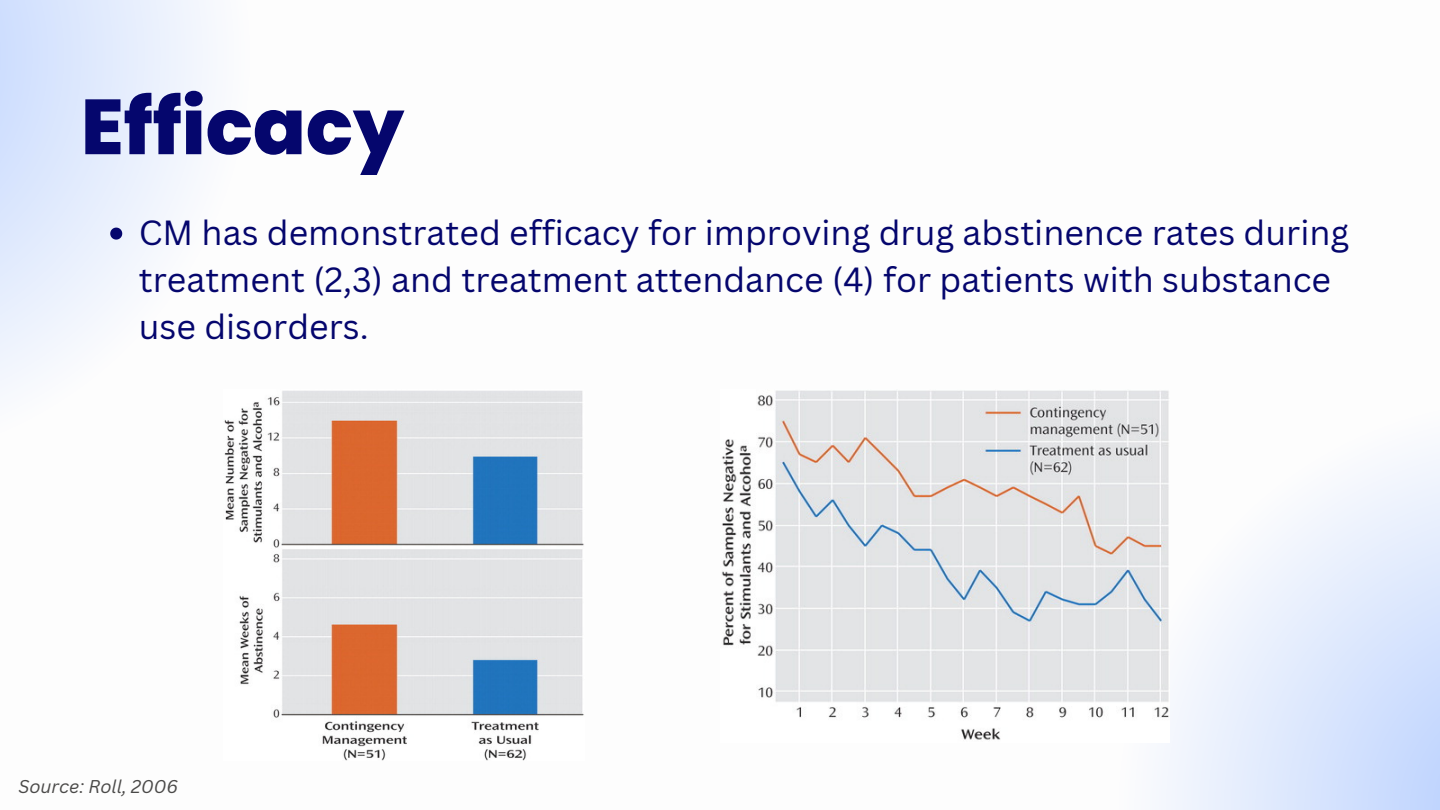
<style>
.page{position:relative;width:1440px;height:810px;background:#fff}
.page>*{position:absolute;margin:0;border:0;box-sizing:border-box;transform-origin:0 0}
.t1{font:800 77.8px "Poppins";color:#05066d}
.t2{font:34px/47.2px "Canva Sans";color:#05066d}
.t3{font:italic 18px "Canva Sans";color:#4a4948}
</style>
<div class="page">
<svg style="left:0;top:0;width:208px;height:387px"></svg>
<svg style="left:1161px;top:453px;width:279px;height:357px"></svg>
<img style="left:721px;top:390px;width:448px;height:352px">
<img style="left:224px;top:390px;width:360px;height:370px">
<svg style="left:110px;top:228px;width:12px;height:12px"></svg>
<p class="t1" style="left:81px;top:73px;width:325px">Efficacy</p>
<p class="t2" style="left:139px;top:208px;width:1212px">CM has demonstrated efficacy for improving drug abstinence rates during treatment (2,3) and treatment attendance (4) for patients with substance use disorders.</p>
<p class="t3" style="left:18px;top:774px;width:161px">Source: Roll, 2006</p>
</div>
